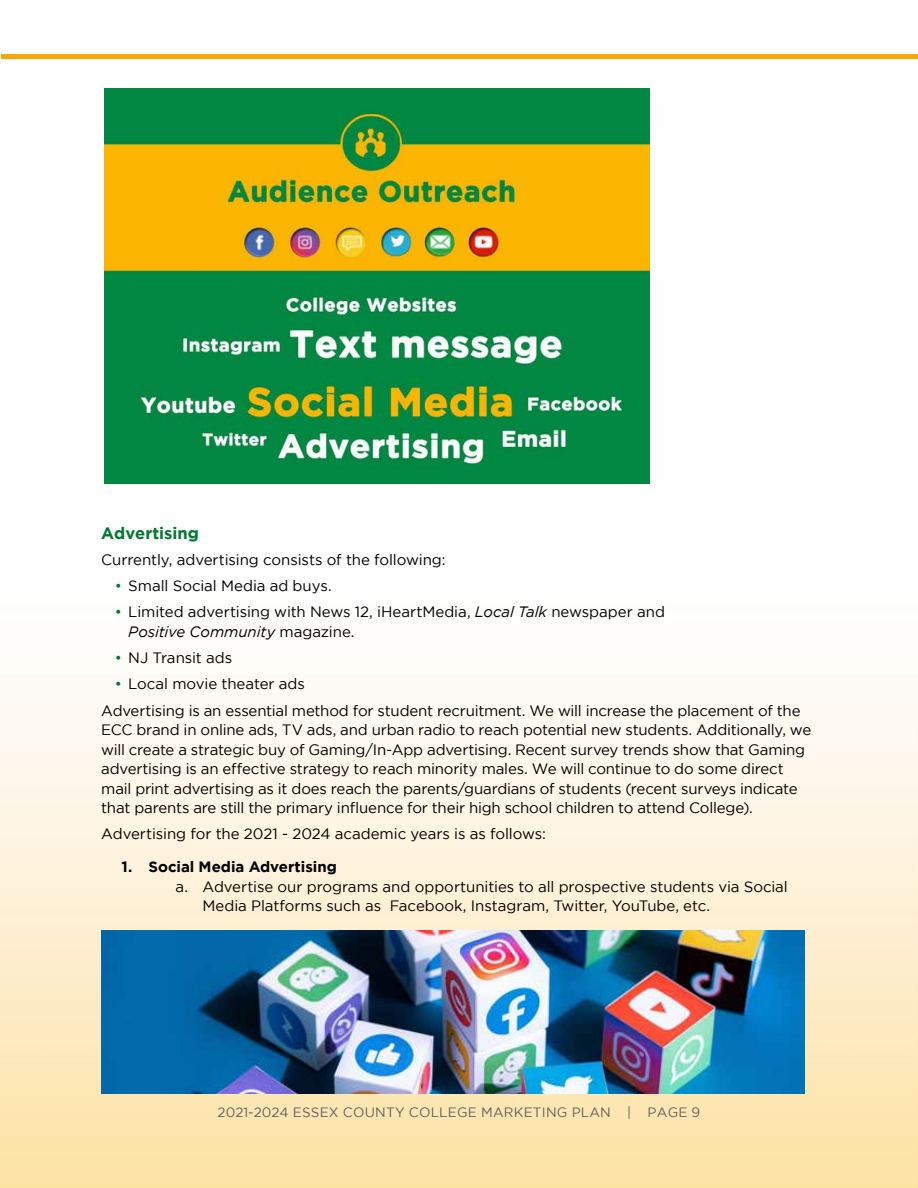
<style>
.page{position:relative;width:918px;height:1188px;background:#fff}
.page>*{position:absolute;margin:0;border:0;box-sizing:border-box;transform-origin:0 0}
.t1{font:700 16.5px "Gotham";color:#047732}
.t2{font:15px/19.5px "Gotham";letter-spacing:-.01em;color:#000}
.t3{font:700 15px "Gotham";color:#000}
.t4{font:13.5px "Gotham";letter-spacing:.015em;color:#616161}
.s1{color:#047732}
.s2{font-style:italic}
</style>
<div class="page">
<img style="left:0;top:58px;width:918px;height:1130px">
<hr style="left:1px;top:54px;width:917px;height:4px;background:#f6a704">
<img style="left:104px;top:89px;width:546px;height:395px">
<img style="left:101px;top:931px;width:703px;height:163px">
<p class="t1" style="left:101px;top:523px;width:99px">Advertising</p>
<p class="t2" style="left:101px;top:550px;width:346px">Currently, advertising consists of the following:</p>
<p class="t2" style="left:115px;top:576px;width:218px"><span class="s1">•</span> Small Social Media ad buys.</p>
<p class="t2" style="left:128px;top:602px;width:538px;text-indent:-13px"><span class="s1">•</span> Limited advertising with News 12, iHeartMedia, <span class="s2">Local Talk</span> newspaper and<br><span class="s2">Positive Community</span> magazine.</p>
<p class="t2" style="left:115px;top:648px;width:119px"><span class="s1">•</span> NJ Transit ads</p>
<p class="t2" style="left:101px;top:671px;width:701px;line-height:26.2px;text-indent:14px"><span class="s1">•</span> Local movie theater ads<br>Advertising is an essential method for student recruitment. We will increase the placement of the</p>
<p class="t2" style="left:101px;top:720px;width:712px">ECC brand in online ads, TV ads, and urban radio to reach potential new students. Additionally, we will create a strategic buy of Gaming/In-App advertising. Recent survey trends show that Gaming advertising is an effective strategy to reach minority males. We will continue to do some direct mail print advertising as it does reach the parents/guardians of students (recent surveys indicate that parents are still the primary influence for their high school children to attend College).</p>
<p class="t2" style="left:101px;top:824px;width:446px">Advertising for the 2021 - 2024 academic years is as follows:</p>
<p class="t3" style="left:121px;top:858px;width:217px">1. Social Media Advertising</p>
<p class="t2" style="left:202px;top:877px;width:587px;text-indent:-27px">a. Advertise our programs and opportunities to all prospective students via Social<br>Media Platforms such as Facebook, Instagram, Twitter, YouTube, etc.</p>
<p class="t4" style="left:218px;top:1105px;width:484px">2021-2024 ESSEX COUNTY COLLEGE MARKETING PLAN | PAGE 9</p>
</div>
